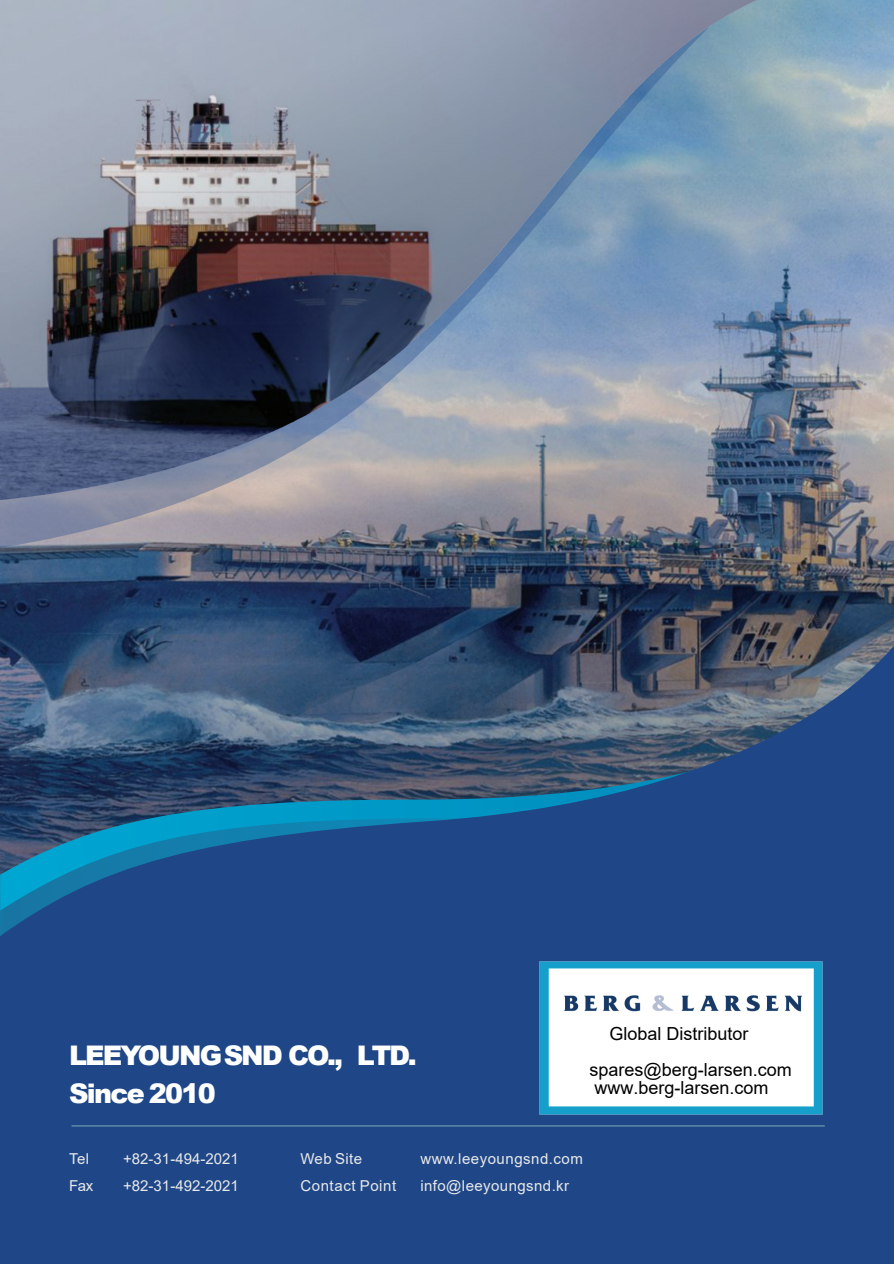
<style>
.page{position:relative;width:894px;height:1264px;background:#fff}
.page>*{position:absolute;margin:0;border:0;box-sizing:border-box;transform-origin:0 0}
.t1{font:900 27px/37.5px "Arial";letter-spacing:-.07em;color:#fff}
.t2{font:18px/36px "Arial";color:#000}
.t3{font:15px/27px "Arial";letter-spacing:.03em;color:#e9e9e9}
.t4{font:15px/27px "Arial";color:#e9e9e9}
</style>
<div class="page">
<img style="left:0;top:0;width:893px;height:632px">
<svg style="left:0;top:632px;width:893px;height:631px;background:#274d83"></svg>
<img style="left:0;top:499px;width:738px;height:48px">
<img style="left:0;top:0;width:756px;height:499px">
<hr style="left:71px;top:1124px;width:753px;height:2px;background:#5c8da8">
<img style="left:539px;top:961px;width:283px;height:152px">
<h1 class="t1" style="left:69px;top:1039px;width:349px">LEEYOUNGSND CO., LTD.<br>Since 2010</h1>
<p class="t2" style="left:589px;top:1015px;width:204px;text-indent:20px">Global Distributor spares@berg-larsen.com</p>
<p class="t2" style="left:594px;top:1069px;width:176px">www.berg-larsen.com</p>
<p class="t3" style="left:69px;top:1146px;width:26px">Tel<br>Fax</p>
<p class="t4" style="left:123px;top:1146px;width:117px">+82-31-494-2021 +82-31-492-2021</p>
<p class="t3" style="left:300px;top:1146px;width:97px">Web Site<br>Contact Point</p>
<p class="t3" style="left:420px;top:1146px;width:164px">www.leeyoungsnd.com info@leeyoungsnd.kr</p>
</div>
